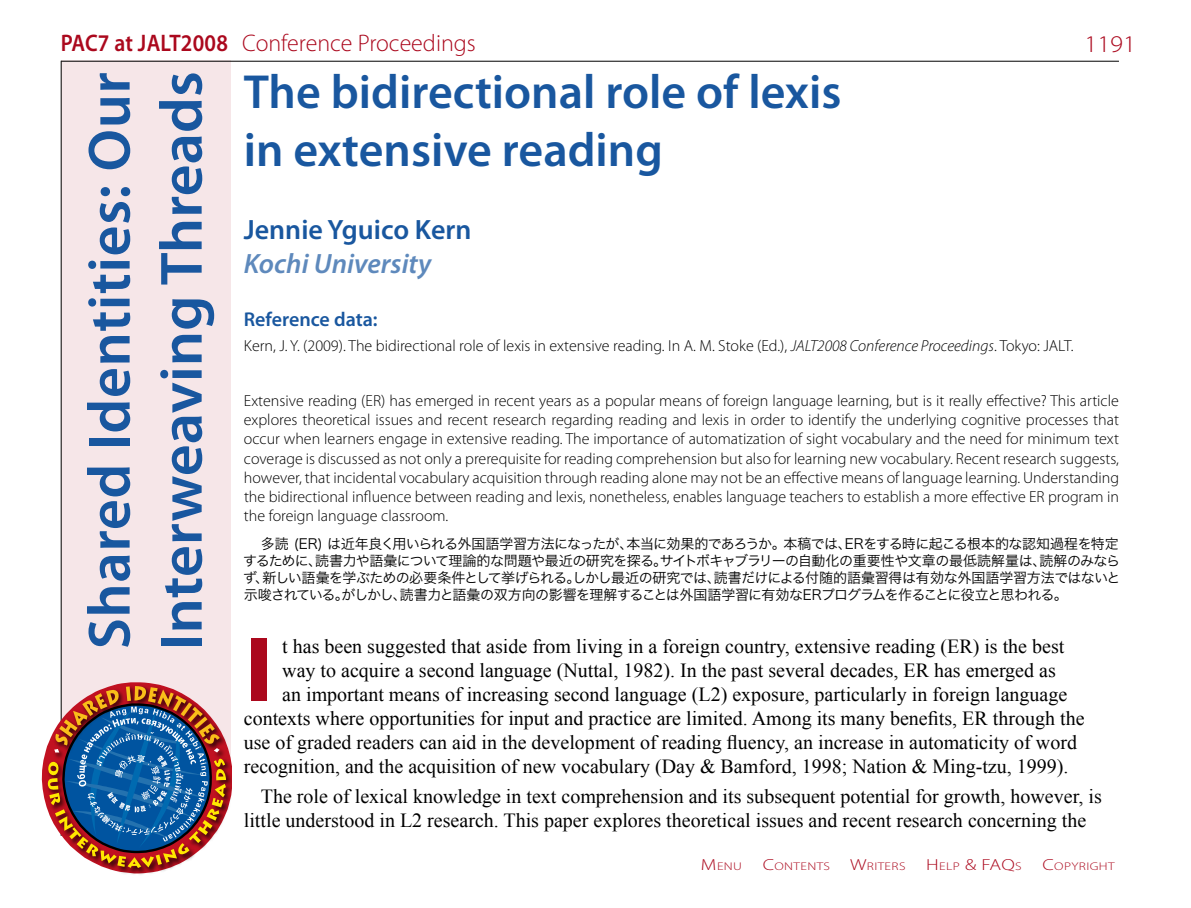
<style>
.page{position:relative;width:1191px;height:908px;background:#fff}
.page>*{position:absolute;margin:0;border:0;box-sizing:border-box;transform-origin:0 0}
.t1{font:700 87px "Arial";color:#ab081d;scale:1.25 1}
.t2{font:600 60px/72px "Myriad Pro";letter-spacing:.005em;color:#19579f}
.t3{font:600 48px/57.6px "Myriad Pro";color:#19579f}
.t4{font:600 28px "Myriad Pro";color:#19579f}
.t5{font:italic 600 28px "Myriad Pro";color:#5e89bc}
.t6{font:300 24px "Myriad Pro";color:#ab081d}
.t7{font:300 24px "Myriad Pro";color:#ab081d;scale:1.1 1}
.t8{font:20px/24px "Times New Roman";color:#000}
.t9{font:600 20px "Myriad Pro";color:#19579f}
.t10{font:300 16px/19.2px "Myriad Pro";color:#000;text-align:justify}
.t11{font:300 16px "Myriad Pro";color:#ab081d;scale:1.25 1}
.t12{font:14px/16.8px "Hira Kaku Pro W3";letter-spacing:-.055em;color:#000;text-align:justify}
.t13{font:300 11.2px "Myriad Pro";letter-spacing:.03em;color:#ab081d;scale:1.25 1}
.s1{font-weight:600}
.s2{font-style:italic}
.s3{font-size:16px}
.s4{font-size:11.2px}
</style>
<div class="page">
<div style="left:61px;top:61px;width:170px;height:702px;background:#f6e6e8"></div>
<hr style="left:61px;top:61px;width:1px;height:774px;background:#000">
<hr style="left:61px;top:61px;width:1058px;height:1px;background:#000">
<svg style="left:42px;top:682px;width:190px;height:191px"></svg>
<h3 class="t6" style="left:61px;top:28px;width:417px"><span class="s1">PAC7 at JALT2008</span> Conference Proceedings</h3>
<h3 class="t3" style="left:244px;top:62px;width:599px">The bidirectional role of lexis in extensive reading</h3>
<h3 class="t7" style="left:1084px;top:29px;width:48px">1191</h3>
<h2 class="t2" style="left:72px;top:650px;width:580px;rotate:-90deg">Shared Identities: Our<br>Interweaving Threads</h2>
<h3 class="t4" style="left:244px;top:212px;width:229px">Jennie Yguico Kern</h3>
<h3 class="t5" style="left:244px;top:245px;width:189px">Kochi University</h3>
<p class="t9" style="left:244px;top:307px;width:135px">Reference data:</p>
<p class="t10" style="left:244px;top:336px;width:831px">Kern, J. Y. (2009). The bidirectional role of lexis in extensive reading. In A. M. Stoke (Ed.), <span class="s2">JALT2008 Conference Proceedings</span>. Tokyo: JALT.</p>
<p class="t10" style="left:244px;top:390px;width:876px">Extensive reading (ER) has emerged in recent years as a popular means of foreign language learning, but is it really effective? This article explores theoretical issues and recent research regarding reading and lexis in order to identify the underlying cognitive processes that occur when learners engage in extensive reading. The importance of automatization of sight vocabulary and the need for minimum text coverage is discussed as not only a prerequisite for reading comprehension but also for learning new vocabulary. Recent research suggests, however, that incidental vocabulary acquisition through reading alone may not be an effective means of language learning. Understanding the bidirectional influence between reading and lexis, nonetheless, enables language teachers to establish a more effective ER program in the foreign language classroom.</p>
<p class="t12" style="left:243px;top:534px;width:878px;text-indent:18px">多読 (ER) は近年良く用いられる外国語学習方法になったが、本当に効果的であろうか。本稿では、ERをする時に起こる根本的な認知過程を特定するために、読書力や語彙について理論的な問題や最近の研究を探る。サイトボキャブラリーの自動化の重要性や文章の最低読解量は、読解のみならず、新しい語彙を学ぶための必要条件として挙げられる。しかし最近の研究では、読書だけによる付随的語彙習得は有効な外国語学習方法ではないと示唆されている。がしかし、読書力と語彙の双方向の影響を理解することは外国語学習に有効なERプログラムを作ることに役立と思われる。</p>
<h1 class="t1" style="left:244px;top:621px;width:26px">I</h1>
<p class="t8" style="left:282px;top:633px;width:783px">t has been suggested that aside from living in a foreign country, extensive reading (ER) is the best</p>
<p class="t8" style="left:282px;top:657px;width:775px">way to acquire a second language (Nuttal, 1982). In the past several decades, ER has emerged as</p>
<p class="t8" style="left:282px;top:681px;width:786px">an important means of increasing second language (L2) exposure, particularly in foreign language</p>
<p class="t8" style="left:244px;top:705px;width:842px">contexts where opportunities for input and practice are limited. Among its many benefits, ER through the</p>
<p class="t8" style="left:244px;top:729px;width:834px">use of graded readers can aid in the development of reading fluency, an increase in automaticity of word</p>
<p class="t8" style="left:244px;top:753px;width:826px">recognition, and the acquisition of new vocabulary (Day &amp; Bamford, 1998; Nation &amp; Ming-tzu, 1999).</p>
<p class="t8" style="left:244px;top:783px;width:859px;text-indent:17px">The role of lexical knowledge in text comprehension and its subsequent potential for growth, however, is little understood in L2 research. This paper explores theoretical issues and recent research concerning the</p>
<p class="t13" style="left:701px;top:859px;width:34px"><span class="s3">M</span>enu</p>
<p class="t13" style="left:763px;top:859px;width:55px"><span class="s3">C</span>ontents</p>
<p class="t13" style="left:850px;top:859px;width:46px"><span class="s3">W</span>riters</p>
<p class="t11" style="left:926px;top:854px;width:78px">H<span class="s4">elp</span> &amp; FAQ<span class="s4">s</span></p>
<p class="t13" style="left:1042px;top:859px;width:59px"><span class="s3">C</span>opyright</p>
</div>
